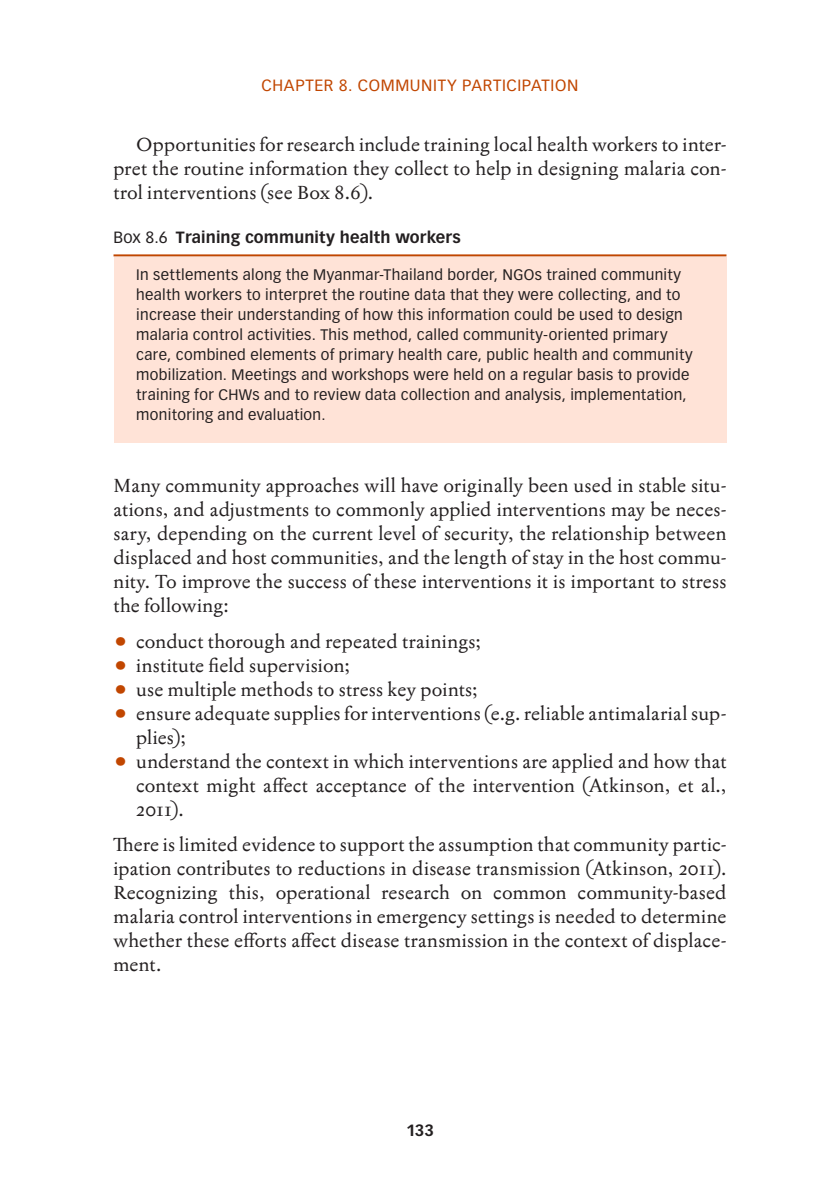
<style>
.page{position:relative;width:840px;height:1191px;background:#fff}
.page>*{position:absolute;margin:0;border:0;box-sizing:border-box;transform-origin:0 0}
.body_1__down{font:19px/24px "Jannon T Moderne Pro";letter-spacing:.01em;color:#231f20;text-align:justify}
.body_1__up{font:19px/24px "Jannon T Moderne Pro";letter-spacing:.01em;color:#231f20;text-align:justify}
.body{font:19px/24px "Jannon T Moderne Pro";letter-spacing:.01em;color:#231f20;text-align:justify}
.BH1{font:700 16px "Vectora LH";letter-spacing:.01em;color:#231f20}
.runhead{font:16px "Vectora LH";letter-spacing:.04em;color:#c14600}
.box{font:15px/20px "Vectora LH";letter-spacing:.025em;color:#231f20}
.s1{font-weight:400}
.s2{font-size:22px;color:#c14600}
</style>
<div class="page">
<div style="left:113px;top:258px;width:613px;height:185px;background:#ffe3d7"></div>
<hr style="left:113px;top:254px;width:613px;height:2px;background:#c14600">
<p class="runhead" style="left:261px;top:76px;width:318px">CHAPTER 8. COMMUNITY PARTICIPATION</p>
<p class="body" style="left:113px;top:133px;width:614px;text-indent:23px">Opportunities for research include training local health workers to inter&shy;pret the routine information they collect to help in designing malaria con&shy;trol interventions (see Box 8.6).</p>
<p class="BH1" style="left:113px;top:228px;width:348px"><span class="s1">Box 8.6</span> Training community health workers</p>
<p class="box" style="left:136px;top:265px;width:557px">In settlements along the Myanmar-Thailand border, NGOs trained community health workers to interpret the routine data that they were collecting, and to increase their understanding of how this information could be used to design malaria control activities. This method, called community-oriented primary care, combined elements of primary health care, public health and community mobilization. Meetings and workshops were held on a regular basis to provide training for CHWs and to review data collection and analysis, implementation, monitoring and evaluation.</p>
<p class="body_1__down" style="left:113px;top:474px;width:614px">Many community approaches will have originally been used in stable situ&shy;ations, and adjustments to commonly applied interventions may be neces&shy;sary, depending on the current level of security, the relationship between displaced and host communities, and the length of stay in the host commu&shy;nity. To improve the success of these interventions it is important to stress the following:</p>
<p class="body_1__down" style="left:113px;top:629px;width:369px"><span class="s2">•</span> conduct thorough and repeated trainings;</p>
<p class="body_1__down" style="left:113px;top:653px;width:238px"><span class="s2">•</span> institute field supervision;</p>
<p class="body_1__down" style="left:113px;top:677px;width:365px"><span class="s2">•</span> use multiple methods to stress key points;</p>
<p class="body_1__down" style="left:136px;top:701px;width:591px;text-indent:-23px"><span class="s2">•</span> ensure adequate supplies for interventions (e.g. reliable antimalarial sup&shy;plies);</p>
<p class="body_1__down" style="left:136px;top:749px;width:591px;text-indent:-23px"><span class="s2">•</span> understand the context in which interventions are applied and how that context might affect acceptance of the intervention (Atkinson, et al., 2011).</p>
<p class="body_1__up" style="left:113px;top:833px;width:614px">There is limited evidence to support the assumption that community partic&shy;ipation contributes to reductions in disease transmission (Atkinson, 2011).<br>Recognizing this, operational research on common community-based malaria control interventions in emergency settings is needed to determine whether these efforts affect disease transmission in the context of displace&shy;ment.</p>
<p class="BH1" style="left:406px;top:1120px;width:29px">133</p>
</div>
